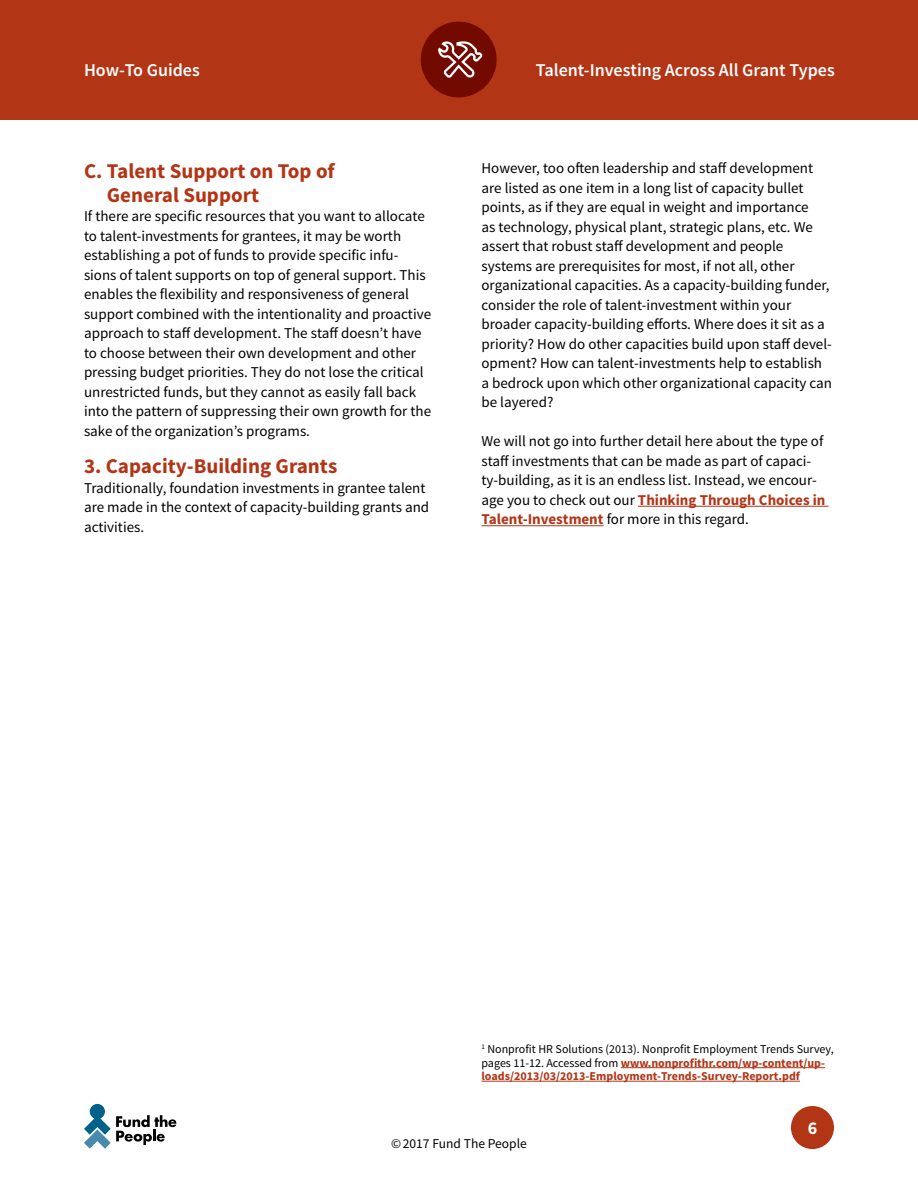
<style>
.page{position:relative;width:918px;height:1188px;background:#fff}
.page>*{position:absolute;margin:0;border:0;box-sizing:border-box;transform-origin:0 0}
.t1{font:700 21px/24px "Source Sans Pro";color:#b23516}
.t2{font:600 18px "Source Sans Pro";color:#fff}
.t3{font:700 18px "Source Sans Pro";color:#fff}
.t4{font:15px/19.5px "Source Sans Pro";color:#000}
.t5{font:13.5px "Source Sans Pro";color:#000}
.t6{font:700 12px/13.5px "Source Sans Pro";color:#b23516}
.s1{font-weight:700;color:#b23516}
.s2{font-weight:400;color:#000}
</style>
<div class="page">
<div style="left:791px;top:1106px;width:43px;height:43px;background:#b23516;border-radius:50%"></div>
<svg style="left:84px;top:1104px;width:92px;height:45px"></svg>
<div style="left:0;top:0;width:918px;height:119px;background:#b23516"></div>
<div style="left:421px;top:22px;width:76px;height:75px;background:#720a00;border-radius:50%"></div>
<svg style="left:438px;top:41px;width:45px;height:36px"></svg>
<hr style="left:638px;top:506px;width:191px;height:1px;background:#b23516">
<hr style="left:482px;top:525px;width:122px;height:1px;background:#b23516">
<hr style="left:621px;top:1067px;width:204px;height:1px;background:#b23516">
<hr style="left:482px;top:1081px;width:318px;height:1px;background:#b23516">
<p class="t2" style="left:84px;top:58px;width:117px">How-To Guides</p>
<p class="t2" style="left:536px;top:58px;width:300px">Talent-Investing Across All Grant Types</p>
<h1 class="t1" style="left:107px;top:160px;width:229px;text-indent:-23px">C. Talent Support on Top of<br>General Support</h1>
<p class="t4" style="left:84px;top:207px;width:349px">If there are specific resources that you want to allocate to talent-investments for grantees, it may be worth establishing a pot of funds to provide specific infu&shy;sions of talent supports on top of general support. This enables the flexibility and responsiveness of general support combined with the intentionality and proactive approach to staff development. The staff doesn’t have to choose between their own development and other pressing budget priorities. They do not lose the critical unrestricted funds, but they cannot as easily fall back into the pattern of suppressing their own growth for the sake of the organization’s programs.</p>
<h1 class="t1" style="left:84px;top:455px;width:255px">3. Capacity-Building Grants</h1>
<p class="t4" style="left:84px;top:478px;width:347px">Traditionally, foundation investments in grantee talent are made in the context of capacity-building grants and activities.</p>
<p class="t4" style="left:482px;top:159px;width:352px">However, too often leadership and staff development are listed as one item in a long list of capacity bullet points, as if they are equal in weight and importance<br>as technology, physical plant, strategic plans, etc. We assert that robust staff development and people systems are prerequisites for most, if not all, other organizational capacities. As a capacity-building funder, consider the role of talent-investment within your broader capacity-building efforts. Where does it sit as a priority? How do other capacities build upon staff devel&shy;opment? How can talent-investments help to establish a bedrock upon which other organizational capacity can be layered?</p>
<p class="t4" style="left:482px;top:432px;width:346px">We will not go into further detail here about the type of staff investments that can be made as part of capaci&shy;ty-building, as it is an endless list. Instead, we encour&shy;age you to check out our <span class="s1">Thinking Through Choices in Talent-Investment</span> for more in this regard.</p>
<p class="t6" style="left:481px;top:1043px;width:354px"><sup>1</sup> <span class="s2">Nonprofit HR Solutions (2013). Nonprofit Employment Trends Survey, pages 11-12. Accessed from</span> www.nonprofithr.com/wp-content/up&shy;loads/2013/03/2013-Employment-Trends-Survey-Report.pdf</p>
<p class="t3" style="left:808px;top:1117px;width:11px">6</p>
<p class="t5" style="left:391px;top:1135px;width:137px">©2017 Fund The People</p>
</div>
